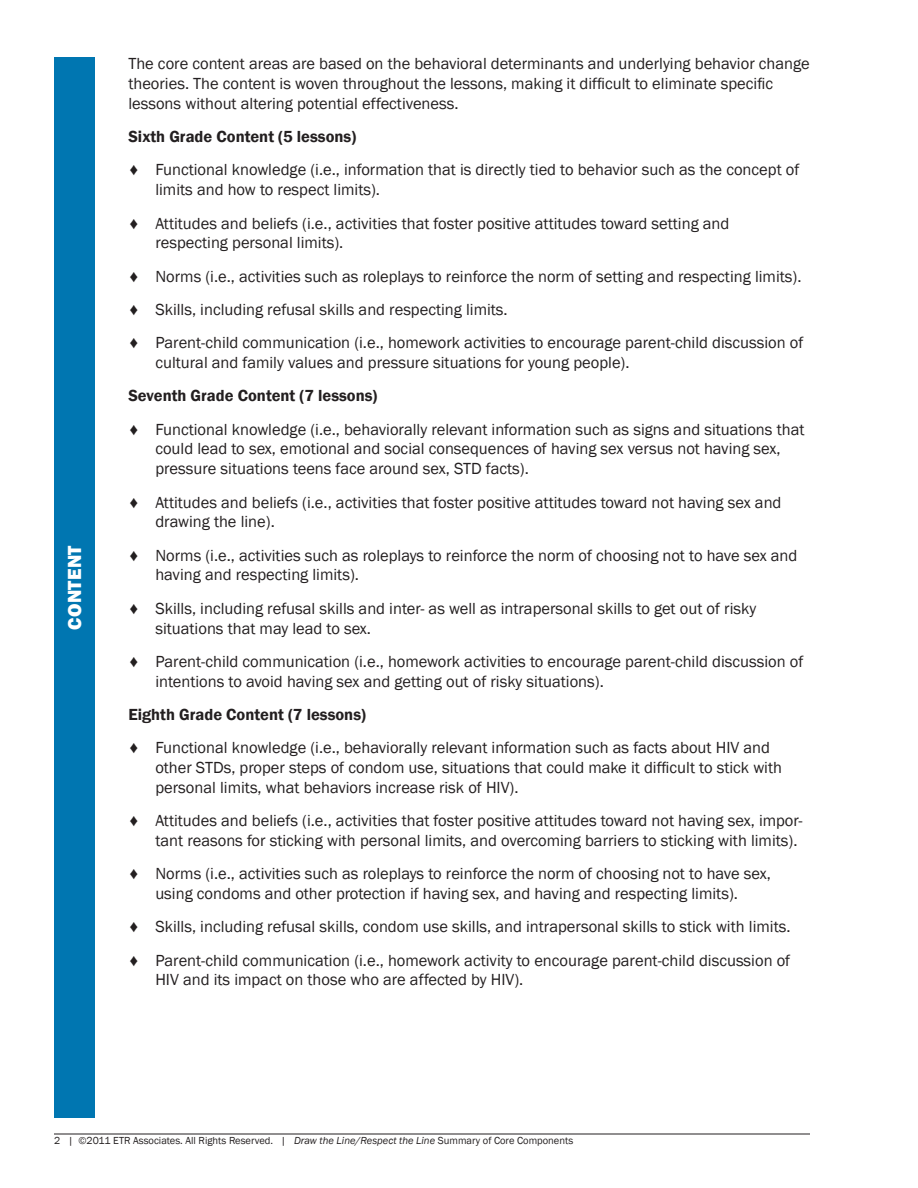
<style>
.page{position:relative;width:918px;height:1188px;background:#fff}
.page>*{position:absolute;margin:0;border:0;box-sizing:border-box;transform-origin:0 0}
.t1{font:800 19.5px "Franklin Gothic";letter-spacing:.02em;color:#fff}
.bullets{font:16.5px/19.8px "Franklin Gothic";color:#231f20}
.bullets-2{font:600 16.5px "Franklin Gothic";color:#231f20}
.t2{font:10.5px "Franklin Gothic";color:#231f20}
.s1{font-family:"Garamond"}
.s2{font-style:italic}
</style>
<div class="page">
<hr style="left:54px;top:1134px;width:756px;height:1px;background:#231f20">
<div style="left:54px;top:58px;width:40px;height:1060px;background:#0076b1"></div>
<p class="t1" style="left:62px;top:630px;width:86px;rotate:-90deg">CONTENT</p>
<p class="bullets" style="left:128px;top:54px;width:683px">The core content areas are based on the behavioral determinants and underlying behavior change theories. The content is woven throughout the lessons, making it difficult to eliminate specific lessons without altering potential effectiveness.</p>
<p class="bullets-2" style="left:128px;top:126px;width:229px">Sixth Grade Content (5 lessons)</p>
<p class="bullets" style="left:155px;top:160px;width:646px;text-indent:-27px"><span class="s1">♦</span> Functional knowledge (i.e., information that is directly tied to behavior such as the concept of limits and how to respect limits).</p>
<p class="bullets" style="left:155px;top:213px;width:576px;text-indent:-27px"><span class="s1">♦</span> Attitudes and beliefs (i.e., activities that foster positive attitudes toward setting and respecting personal limits).</p>
<p class="bullets" style="left:128px;top:267px;width:675px"><span class="s1">♦</span> Norms (i.e., activities such as roleplays to reinforce the norm of setting and respecting limits).</p>
<p class="bullets" style="left:128px;top:300px;width:381px"><span class="s1">♦</span> Skills, including refusal skills and respecting limits.</p>
<p class="bullets" style="left:155px;top:333px;width:650px;text-indent:-27px"><span class="s1">♦</span> Parent-child communication (i.e., homework activities to encourage parent-child discussion of cultural and family values and pressure situations for young people).</p>
<p class="bullets-2" style="left:128px;top:386px;width:251px">Seventh Grade Content (7 lessons)</p>
<p class="bullets" style="left:155px;top:420px;width:651px;text-indent:-27px"><span class="s1">♦</span> Functional knowledge (i.e., behaviorally relevant information such as signs and situations that could lead to sex, emotional and social consequences of having sex versus not having sex, pressure situations teens face around sex, STD facts).</p>
<p class="bullets" style="left:155px;top:492px;width:628px;text-indent:-27px"><span class="s1">♦</span> Attitudes and beliefs (i.e., activities that foster positive attitudes toward not having sex and drawing the line).</p>
<p class="bullets" style="left:155px;top:546px;width:644px;text-indent:-27px"><span class="s1">♦</span> Norms (i.e., activities such as roleplays to reinforce the norm of choosing not to have sex and having and respecting limits).</p>
<p class="bullets" style="left:155px;top:599px;width:602px;text-indent:-27px"><span class="s1">♦</span> Skills, including refusal skills and inter- as well as intrapersonal skills to get out of risky situations that may lead to sex.</p>
<p class="bullets" style="left:155px;top:652px;width:650px;text-indent:-27px"><span class="s1">♦</span> Parent-child communication (i.e., homework activities to encourage parent-child discussion of intentions to avoid having sex and getting out of risky situations).</p>
<p class="bullets-2" style="left:128px;top:704px;width:239px">Eighth Grade Content (7 lessons)</p>
<p class="bullets" style="left:155px;top:738px;width:628px;text-indent:-27px"><span class="s1">♦</span> Functional knowledge (i.e., behaviorally relevant information such as facts about HIV and other STDs, proper steps of condom use, situations that could make it difficult to stick with personal limits, what behaviors increase risk of HIV).</p>
<p class="bullets" style="left:155px;top:811px;width:649px;text-indent:-27px"><span class="s1">♦</span> Attitudes and beliefs (i.e., activities that foster positive attitudes toward not having sex, impor&shy;tant reasons for sticking with personal limits, and overcoming barriers to sticking with limits).</p>
<p class="bullets" style="left:128px;top:864px;width:644px;text-align:center"><span class="s1">♦</span> Norms (i.e., activities such as roleplays to reinforce the norm of choosing not to have sex, using condoms and other protection if having sex, and having and respecting limits).</p>
<p class="bullets" style="left:128px;top:917px;width:664px"><span class="s1">♦</span> Skills, including refusal skills, condom use skills, and intrapersonal skills to stick with limits.</p>
<p class="bullets" style="left:155px;top:951px;width:636px;text-indent:-27px"><span class="s1">♦</span> Parent-child communication (i.e., homework activity to encourage parent-child discussion of<br>HIV and its impact on those who are affected by HIV).</p>
<p class="t2" style="left:54px;top:1134px;width:521px">2 | ©2011 ETR Associates. All Rights Reserved. | <span class="s2">Draw the Line/Respect the Line</span> Summary of Core Components</p>
</div>
